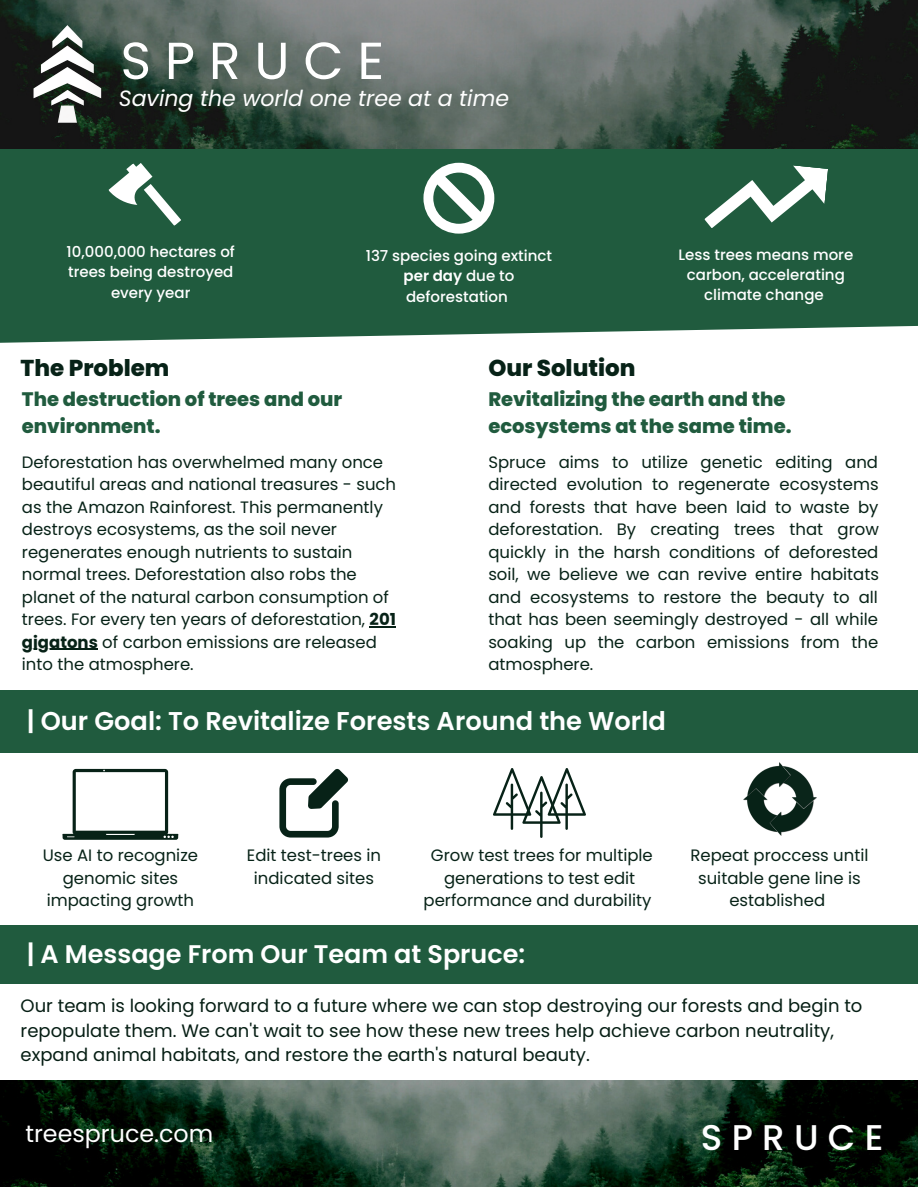
<style>
.page{position:relative;width:918px;height:1188px;background:#fff}
.page>*{position:absolute;margin:0;border:0;box-sizing:border-box;transform-origin:0 0}
.t1{font:52.05px "Poppins";letter-spacing:.265em;color:#fff}
.t2{font:500 35.7px "Poppins";letter-spacing:.26em;color:#fff}
.t3{font:600 25.65px "Poppins";color:#fff}
.t4{font:600 25.5px "Poppins";color:#fff}
.t5{font:23.85px "Poppins";color:#fff}
.t6{font:800 22.95px "Poppins";color:#072217}
.t7{font:italic 22.05px "Poppins";color:#fff}
.t8{font:800 19.5px/27px "Poppins";color:#205b3e}
.t9{font:18px/24.8px "Poppins";color:#061e14}
.t10{font:16.5px/22.5px "Poppins";color:#072217;text-align:center}
.t11{font:500 15px/20.2px "Poppins";color:#fff;text-align:center}
.s1{font-weight:600}
.s2{font-weight:700}
</style>
<div class="page">
<div style="left:0;top:0;width:918px;height:343px;background:#205b3e"></div>
<div style="left:0;top:690px;width:918px;height:63px;background:#205b3e"></div>
<div style="left:0;top:925px;width:918px;height:59px;background:#205b3e"></div>
<svg style="left:423px;top:163px;width:71px;height:71px"></svg>
<svg style="left:103px;top:159px;width:79px;height:72px"></svg>
<svg style="left:703px;top:157px;width:125px;height:82px"></svg>
<svg style="left:279px;top:769px;width:69px;height:69px"></svg>
<svg style="left:62px;top:769px;width:117px;height:71px"></svg>
<svg style="left:493px;top:768px;width:93px;height:70px"></svg>
<img style="left:795px;top:769px;width:19px;height:28px">
<img style="left:751px;top:763px;width:44px;height:30px">
<img style="left:743px;top:784px;width:38px;height:45px">
<img style="left:766px;top:797px;width:50px;height:39px">
<img style="left:1px;top:0;width:917px;height:148px">
<img style="left:33px;top:24px;width:70px;height:101px">
<img style="left:0;top:1081px;width:918px;height:105px">
<svg style="left:370px;top:626px;width:26px;height:1px"></svg>
<hr style="left:22px;top:649px;width:76px;height:1px;background:#072217">
<p class="t1" style="left:120px;top:24px;width:265px">SPRUCE</p>
<p class="t7" style="left:119px;top:83px;width:392px">Saving the world one tree at a time</p>
<p class="t11" style="left:67px;top:242px;width:170px">10,000,000 hectares of trees being destroyed every year</p>
<p class="t11" style="left:366px;top:245px;width:188px">137 species going extinct <span class="s1">per day</span> due to deforestation</p>
<p class="t6" style="left:21px;top:352px;width:150px">The Problem</p>
<p class="t6" style="left:488px;top:352px;width:149px">Our Solution</p>
<p class="t11" style="left:679px;top:244px;width:176px">Less trees means more carbon, accelerating climate change</p>
<p class="t8" style="left:22px;top:386px;width:322px">The destruction of trees and our environment.</p>
<p class="t10" style="left:22px;top:451px;width:376px;text-align:left">Deforestation has overwhelmed many once beautiful areas and national treasures - such as the Amazon Rainforest. This permanently destroys ecosystems, as the soil never regenerates enough nutrients to sustain normal trees. Deforestation also robs the planet of the natural carbon consumption of trees. For every ten years of deforestation, <span class="s2">201 gigatons</span> of carbon emissions are released into the atmosphere.</p>
<p class="t8" style="left:488px;top:386px;width:305px">Revitalizing the earth and the ecosystems at the same time.</p>
<p class="t10" style="left:488px;top:451px;width:392px;text-align:justify">Spruce aims to utilize genetic editing and directed evolution to regenerate ecosystems and forests that have been laid to waste by deforestation. By creating trees that grow quickly in the harsh conditions of deforested soil, we believe we can revive entire habitats and ecosystems to restore the beauty to all that has been seemingly destroyed - all while soaking up the carbon emissions from the atmosphere.</p>
<p class="t3" style="left:27px;top:703px;width:641px">| Our Goal: To Revitalize Forests Around the World</p>
<p class="t10" style="left:43px;top:844px;width:157px">Use AI to recognize genomic sites impacting growth</p>
<p class="t10" style="left:424px;top:844px;width:231px">Grow test trees for multiple generations to test edit performance and durability</p>
<p class="t10" style="left:247px;top:844px;width:136px">Edit test-trees in indicated sites</p>
<p class="t10" style="left:690px;top:844px;width:180px">Repeat proccess until suitable gene line is established</p>
<p class="t4" style="left:27px;top:936px;width:500px">| A Message From Our Team at Spruce:</p>
<p class="t9" style="left:21px;top:993px;width:843px">Our team is looking forward to a future where we can stop destroying our forests and begin to repopulate them. We can't wait to see how these new trees help achieve carbon neutrality, expand animal habitats, and restore the earth's natural beauty.</p>
<p class="t5" style="left:25px;top:1117px;width:189px">treespruce.com</p>
<p class="t2" style="left:701px;top:1112px;width:184px">SPRUCE</p>
</div>
